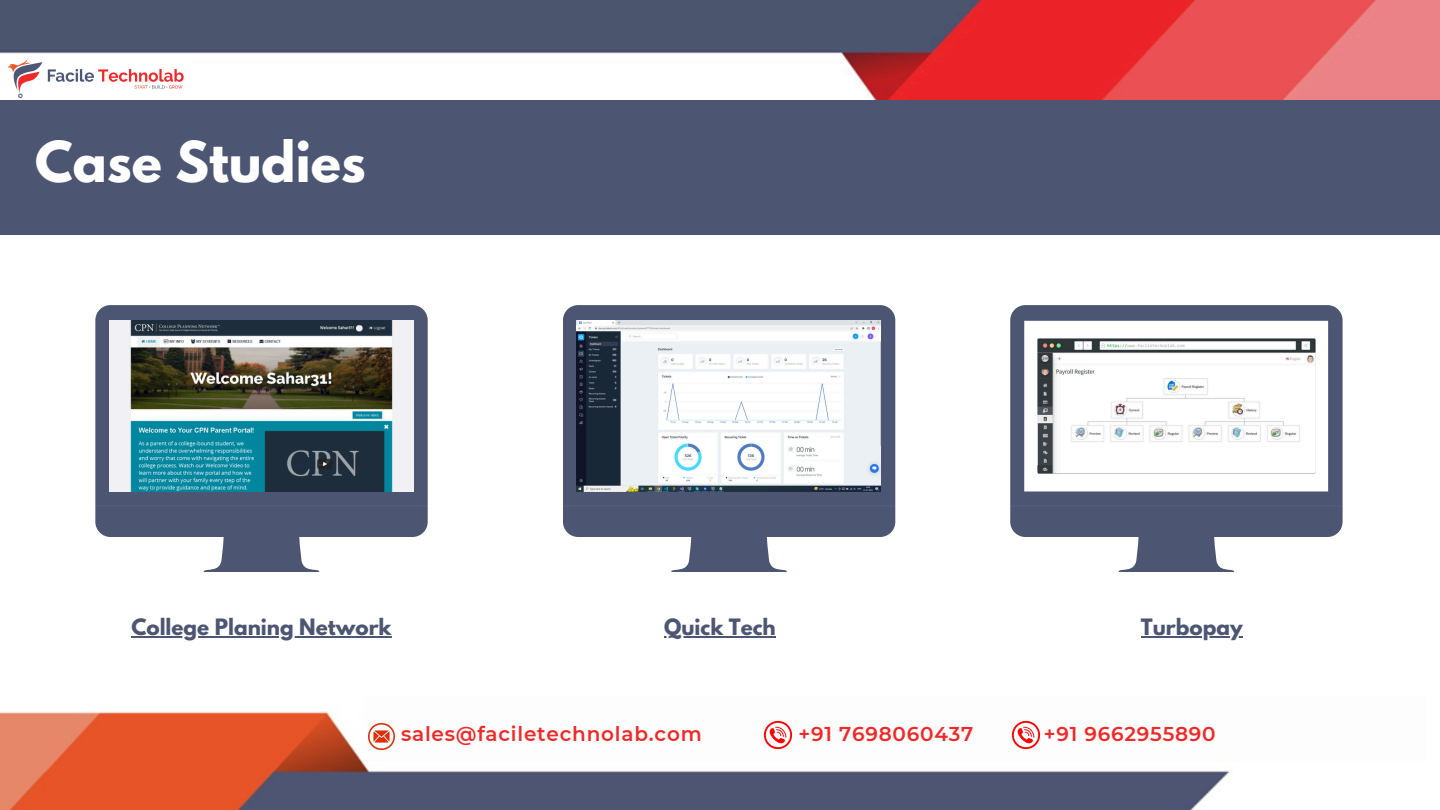
<style>
.page{position:relative;width:1440px;height:810px;background:#fff}
.page>*{position:absolute;margin:0;border:0;box-sizing:border-box;transform-origin:0 0}
.t1{font:700 50px "League Spartan";color:#fff}
.t2{font:600 20px "Montserrat";letter-spacing:.04em;color:#ee2a29}
.t3{font:700 20px "League Spartan";color:#4c5673}
</style>
<div class="page">
<div style="left:0;top:0;width:1440px;height:235px;background:#4c5673"></div>
<img style="left:0;top:0;width:1440px;height:100px">
<img style="left:0;top:58px;width:190px;height:42px">
<img style="left:0;top:711px;width:1230px;height:99px">
<div style="left:364px;top:696px;width:1062px;height:65px;background:#fdfdfd"></div>
<img style="left:763px;top:720px;width:30px;height:30px">
<img style="left:1011px;top:720px;width:30px;height:30px">
<img style="left:368px;top:723px;width:27px;height:26px">
<svg style="left:95px;top:305px;width:333px;height:201px;background:#505b76"></svg>
<svg style="left:95px;top:506px;width:333px;height:66px"></svg>
<img style="left:109px;top:321px;width:304px;height:170px">
<svg style="left:563px;top:305px;width:332px;height:201px;background:#4f5975"></svg>
<svg style="left:563px;top:506px;width:332px;height:66px"></svg>
<img style="left:577px;top:321px;width:304px;height:170px">
<svg style="left:1010px;top:305px;width:333px;height:201px;background:#515b77"></svg>
<svg style="left:1010px;top:506px;width:333px;height:66px"></svg>
<img style="left:1024px;top:321px;width:304px;height:170px">
<hr style="left:131px;top:636px;width:261px;height:2px;background:#4c5673">
<hr style="left:664px;top:636px;width:112px;height:2px;background:#4c5673">
<hr style="left:1141px;top:636px;width:102px;height:2px;background:#4c5673">
<p class="t1" style="left:35px;top:137px;width:332px">Case Studies</p>
<p class="t3" style="left:131px;top:617px;width:262px">College Planing Network</p>
<p class="t3" style="left:664px;top:617px;width:113px">Quick Tech</p>
<p class="t3" style="left:1141px;top:617px;width:103px">Turbopay</p>
<p class="t2" style="left:401px;top:722px;width:302px">sales@faciletechnolab.com</p>
<p class="t2" style="left:799px;top:722px;width:176px">+91 7698060437</p>
<p class="t2" style="left:1044px;top:722px;width:174px">+91 9662955890</p>
</div>
